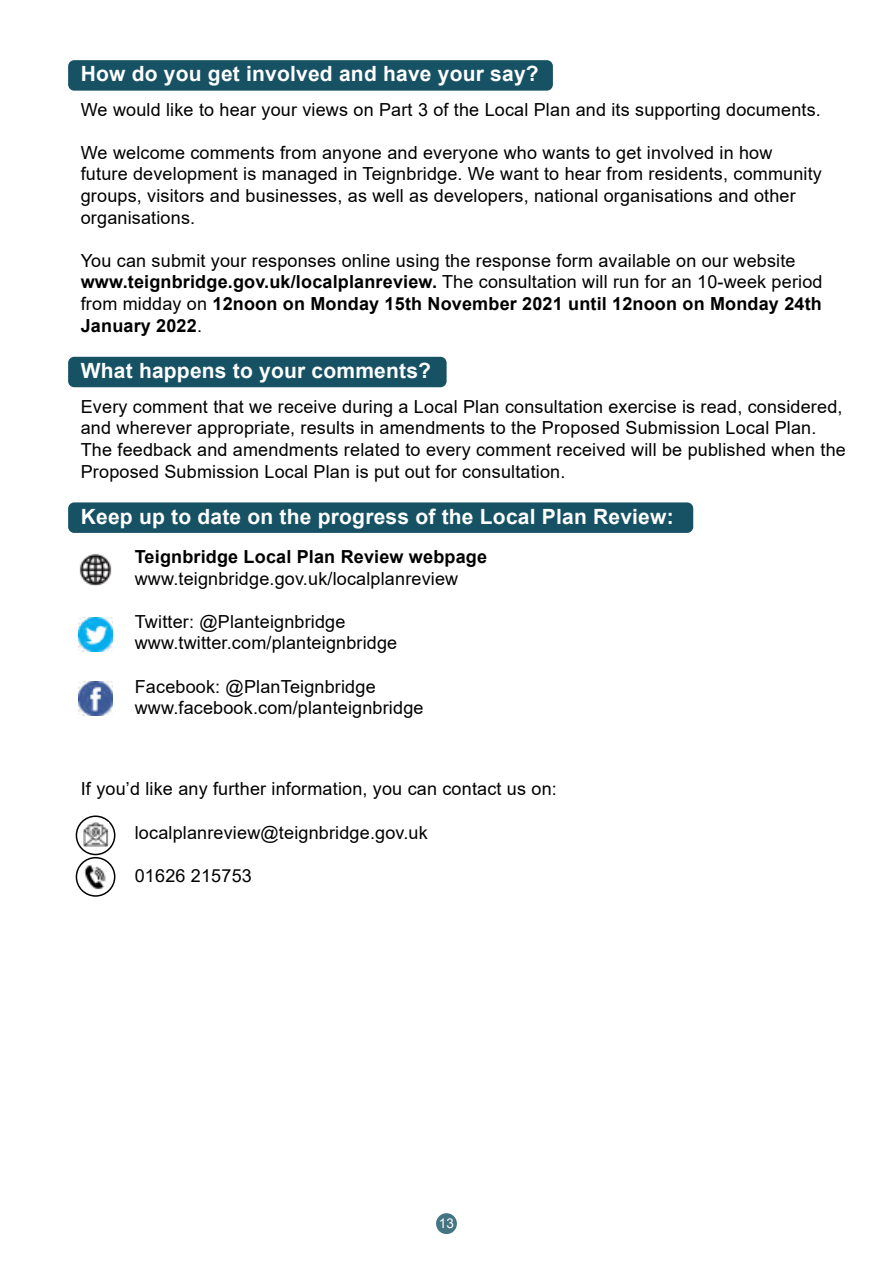
<style>
.page{position:relative;width:893px;height:1263px;background:#fff}
.page>*{position:absolute;margin:0;border:0;box-sizing:border-box;transform-origin:0 0}
.t1{font:700 21px "Arial";letter-spacing:.01em;color:#fff}
.t2{font:18px/21.6px "Arial";letter-spacing:.01em;color:#000}
.t3{font:700 18px "Arial";letter-spacing:.01em;color:#000}
.t4{font:13.5px "Arial";color:#fff}
.s1{font-weight:700}
</style>
<div class="page">
<div style="left:436px;top:1213px;width:21px;height:21px;background:#457483;border-radius:50%"></div>
<div style="left:68px;top:502px;width:625px;height:31px;background:#165164;border-radius:6px"></div>
<div style="left:68px;top:357px;width:379px;height:30px;background:#165164;border-radius:6px"></div>
<div style="left:68px;top:60px;width:485px;height:31px;background:#165164;border-radius:6px"></div>
<img style="left:76px;top:550px;width:39px;height:39px;border-radius:19px">
<svg style="left:76px;top:615px;width:39px;height:39px"></svg>
<svg style="left:76px;top:679px;width:39px;height:38px"></svg>
<svg style="left:76px;top:816px;width:39px;height:38px"></svg>
<div style="left:76px;top:815px;width:39px;height:40px;border:2px solid #000;border-radius:50%"></div>
<svg style="left:76px;top:858px;width:39px;height:38px"></svg>
<div style="left:76px;top:857px;width:39px;height:40px;border:2px solid #000;border-radius:50%"></div>
<img style="left:78px;top:681px;width:34px;height:34px">
<img style="left:79px;top:618px;width:33px;height:33px">
<img style="left:83px;top:822px;width:26px;height:25px">
<img style="left:83px;top:866px;width:25px;height:23px">
<p class="t1" style="left:81px;top:59px;width:459px">How do you get involved and have your say?</p>
<p class="t2" style="left:81px;top:98px;width:742px">We would like to hear your views on Part 3 of the Local Plan and its supporting documents.</p>
<p class="t2" style="left:81px;top:142px;width:743px">We welcome comments from anyone and everyone who wants to get involved in how future development is managed in Teignbridge. We want to hear from residents, community groups, visitors and businesses, as well as developers, national organisations and other organisations.</p>
<p class="t2" style="left:81px;top:250px;width:743px">You can submit your responses online using the response form available on our website <span class="s1">www.teignbridge.gov.uk/localplanreview.</span> The consultation will run for an 10-week period from midday on <span class="s1">12noon on Monday 15th November 2021 until 12noon on Monday 24th January 2022</span>.</p>
<p class="t1" style="left:81px;top:356px;width:352px">What happens to your comments?</p>
<p class="t2" style="left:81px;top:395px;width:766px">Every comment that we receive during a Local Plan consultation exercise is read, considered, and wherever appropriate, results in amendments to the Proposed Submission Local Plan.<br>The feedback and amendments related to every comment received will be published when the Proposed Submission Local Plan is put out for consultation.</p>
<p class="t1" style="left:81px;top:502px;width:594px">Keep up to date on the progress of the Local Plan Review:</p>
<p class="t3" style="left:135px;top:544px;width:354px">Teignbridge Local Plan Review webpage</p>
<p class="t2" style="left:135px;top:567px;width:325px">www.teignbridge.gov.uk/localplanreview</p>
<p class="t2" style="left:135px;top:610px;width:212px">Twitter: @Planteignbridge</p>
<p class="t2" style="left:135px;top:632px;width:264px">www.twitter.com/planteignbridge</p>
<p class="t2" style="left:135px;top:675px;width:242px">Facebook: @PlanTeignbridge</p>
<p class="t2" style="left:135px;top:697px;width:290px">www.facebook.com/planteignbridge</p>
<p class="t2" style="left:81px;top:778px;width:478px">If you’d like any further information, you can contact us on:</p>
<p class="t2" style="left:135px;top:821px;width:294px">localplanreview@teignbridge.gov.uk</p>
<p class="t2" style="left:135px;top:864px;width:119px">01626 215753</p>
<p class="t4" style="left:439px;top:1213px;width:17px">13</p>
</div>
